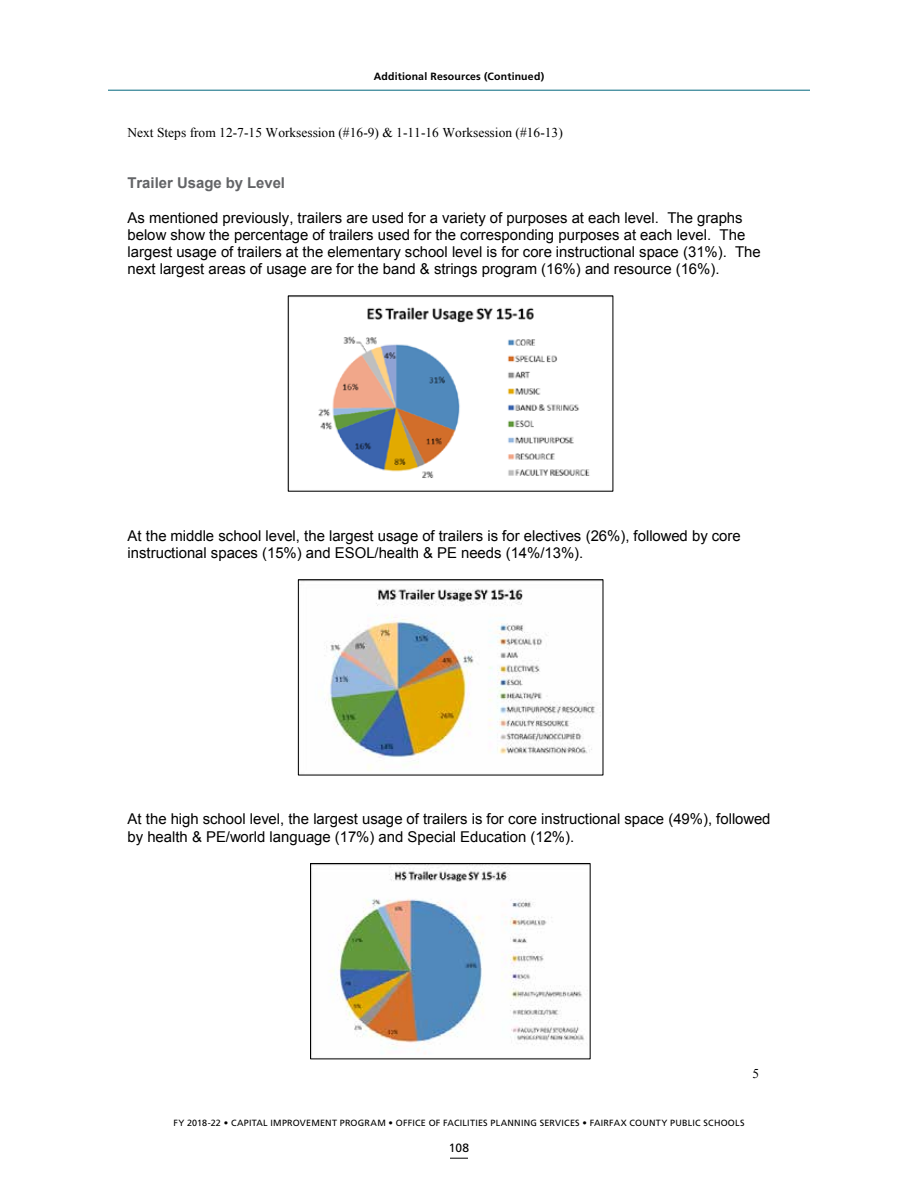
<style>
.page{position:relative;width:918px;height:1188px;background:#fff}
.page>*{position:absolute;margin:0;border:0;box-sizing:border-box;transform-origin:0 0}
.t1{font:14.85px/17.1px "Arial";color:#000}
.t2{font:700 14.85px "Arial";color:#636467}
.t3{font:13.5px "Times New Roman";letter-spacing:.005em;color:#000}
.t4{font:12px "Frutiger LT Std";color:#000}
.t5{font:700 10.5px "Frutiger LT Std";letter-spacing:.015em;color:#000}
.t6{font:9px "Frutiger LT Std";letter-spacing:.025em;color:#000}
</style>
<div class="page">
<hr style="left:108px;top:90px;width:702px;height:1px;background:#00667d">
<svg style="left:450px;top:1158px;width:18px;height:1px"></svg>
<img style="left:290px;top:297px;width:321px;height:181px">
<img style="left:301px;top:581px;width:300px;height:189px">
<div style="left:298px;top:579px;width:305px;height:197px;border:1px solid #000"></div>
<img style="left:312px;top:865px;width:272px;height:189px">
<div style="left:310px;top:863px;width:281px;height:196px;border:1px solid #000"></div>
<p class="t5" style="left:374px;top:70px;width:172px">Additional Resources (Continued)</p>
<p class="t3" style="left:128px;top:124px;width:437px">Next Steps from 12-7-15 Worksession (#16-9) &amp; 1-11-16 Worksession (#16-13)</p>
<h5 class="t2" style="left:128px;top:173px;width:159px">Trailer Usage by Level</h5>
<p class="t1" style="left:128px;top:209px;width:635px">As mentioned previously, trailers are used for a variety of purposes at each level. The graphs below show the percentage of trailers used for the corresponding purposes at each level. The largest usage of trailers at the elementary school level is for core instructional space (31%). The next largest areas of usage are for the band &amp; strings program (16%) and resource (16%).</p>
<p class="t1" style="left:128px;top:527px;width:615px">At the middle school level, the largest usage of trailers is for electives (26%), followed by core instructional spaces (15%) and ESOL/health &amp; PE needs (14%/13%).</p>
<p class="t1" style="left:128px;top:811px;width:644px">At the high school level, the largest usage of trailers is for core instructional space (49%), followed by health &amp; PE/world language (17%) and Special Education (12%).</p>
<p class="t3" style="left:753px;top:1065px;width:8px">5</p>
<p class="t6" style="left:173px;top:1118px;width:573px">FY 2018-22 • CAPITAL IMPROVEMENT PROGRAM • OFFICE OF FACILITIES PLANNING SERVICES • FAIRFAX COUNTY PUBLIC SCHOOLS</p>
<p class="t4" style="left:449px;top:1141px;width:22px">108</p>
</div>
